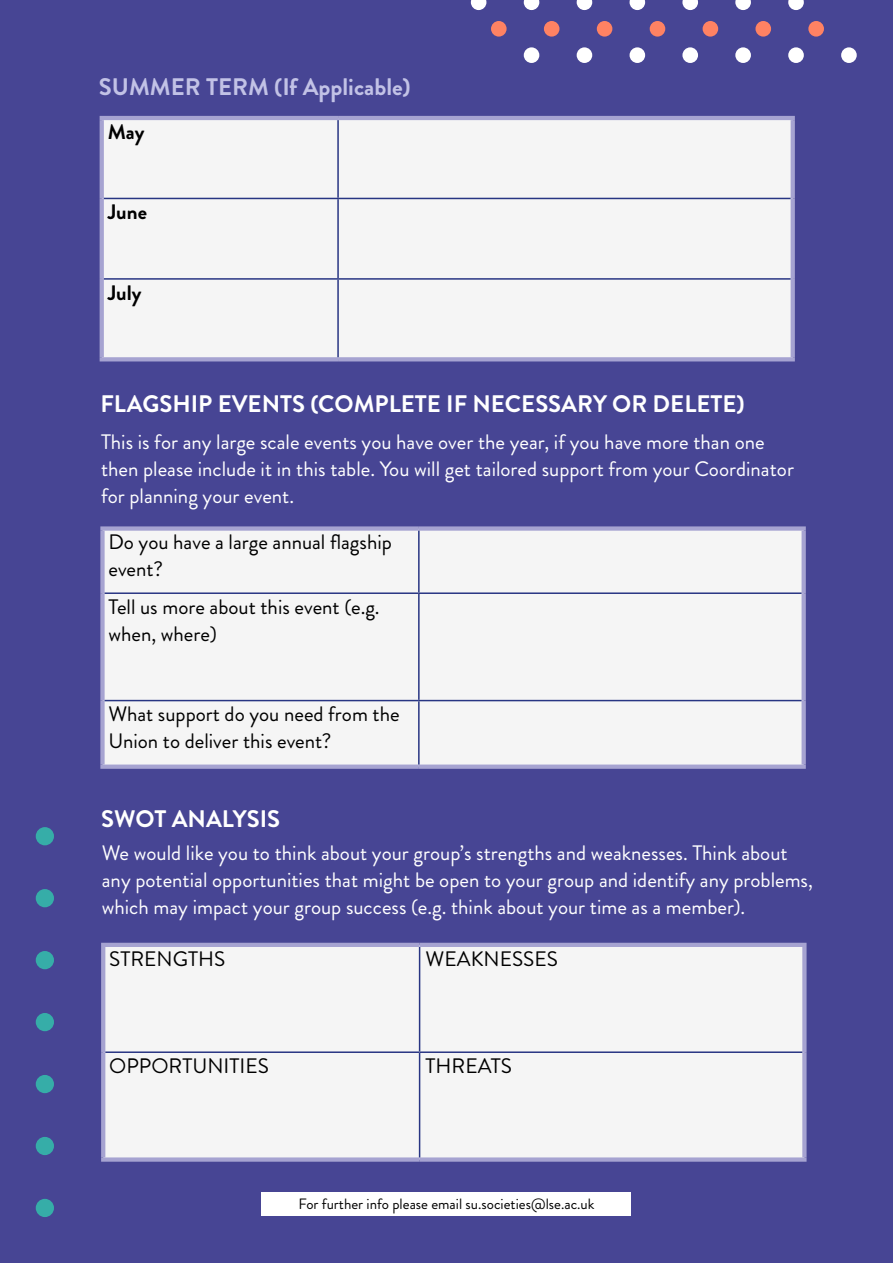
<style>
.page{position:relative;width:893px;height:1263px;background:#474594}
.page>*{position:absolute;margin:0;border:0;box-sizing:border-box;transform-origin:0 0}
.t1{font:700 23.85px "Brandon Grotesque";color:#fff}
.t2{font:700 23.85px "Brandon Grotesque";color:#c2c2e6}
.t3{font:20.85px/26.8px "Brandon Grotesque";color:#fff}
.t4{font:20.85px/26.8px "Brandon Grotesque";color:#000}
.t5{font:700 20.85px "Brandon Grotesque";color:#000}
.t6{font:15px "Brandon Grotesque";color:#000}
</style>
<div class="page">
<div style="left:262px;top:1192px;width:369px;height:24px;background:#fff"></div>
<div style="left:104px;top:120px;width:687px;height:237px;background:#f5f5f5"></div>
<hr style="left:100px;top:116px;width:238px;height:4px;background:#a6a3d1">
<hr style="left:100px;top:120px;width:4px;height:78px;background:#a6a3d1">
<hr style="left:338px;top:116px;width:457px;height:4px;background:#a6a3d1">
<hr style="left:791px;top:120px;width:4px;height:78px;background:#a6a3d1">
<hr style="left:100px;top:198px;width:4px;height:81px;background:#a6a3d1">
<hr style="left:791px;top:198px;width:4px;height:81px;background:#a6a3d1">
<hr style="left:100px;top:279px;width:4px;height:78px;background:#a6a3d1">
<hr style="left:791px;top:279px;width:4px;height:78px;background:#a6a3d1">
<svg style="left:100px;top:357px;width:238px;height:4px"></svg>
<svg style="left:338px;top:357px;width:457px;height:4px;background:#aaa7d2"></svg>
<hr style="left:337px;top:120px;width:2px;height:78px;background:#283583">
<hr style="left:104px;top:198px;width:234px;height:1px;background:#283583">
<hr style="left:338px;top:198px;width:453px;height:1px;background:#283583">
<hr style="left:337px;top:199px;width:2px;height:79px;background:#283583">
<hr style="left:104px;top:278px;width:234px;height:2px;background:#283583">
<hr style="left:338px;top:278px;width:453px;height:2px;background:#283583">
<hr style="left:337px;top:280px;width:2px;height:77px;background:#283583">
<div style="left:105px;top:531px;width:696px;height:233px;background:#f5f5f5"></div>
<div style="left:100px;top:526px;width:319px;height:5px;background:#a6a3d1"></div>
<div style="left:100px;top:531px;width:5px;height:62px;background:#a6a3d1"></div>
<div style="left:419px;top:526px;width:387px;height:5px;background:#a6a3d1"></div>
<div style="left:801px;top:531px;width:5px;height:62px;background:#a6a3d1"></div>
<div style="left:100px;top:593px;width:5px;height:107px;background:#a6a3d1"></div>
<div style="left:801px;top:593px;width:5px;height:107px;background:#a6a3d1"></div>
<div style="left:100px;top:700px;width:5px;height:64px;background:#a6a3d1"></div>
<div style="left:801px;top:700px;width:5px;height:64px;background:#a6a3d1"></div>
<div style="left:100px;top:764px;width:319px;height:5px;background:#a6a3d1"></div>
<div style="left:419px;top:764px;width:387px;height:5px;background:#a6a3d1"></div>
<hr style="left:418px;top:531px;width:2px;height:61px;background:#283583">
<hr style="left:105px;top:592px;width:314px;height:2px;background:#283583">
<hr style="left:419px;top:592px;width:382px;height:2px;background:#283583">
<hr style="left:418px;top:594px;width:2px;height:106px;background:#283583">
<hr style="left:105px;top:700px;width:314px;height:1px;background:#283583">
<hr style="left:419px;top:700px;width:382px;height:1px;background:#283583">
<hr style="left:418px;top:701px;width:2px;height:63px;background:#283583">
<div style="left:36px;top:827px;width:18px;height:18px;background:#36ada8;border-radius:50%"></div>
<div style="left:36px;top:889px;width:18px;height:18px;background:#36ada8;border-radius:50%"></div>
<div style="left:36px;top:951px;width:18px;height:18px;background:#36ada8;border-radius:50%"></div>
<div style="left:36px;top:1013px;width:18px;height:18px;background:#36ada8;border-radius:50%"></div>
<div style="left:36px;top:1075px;width:18px;height:18px;background:#36ada8;border-radius:50%"></div>
<div style="left:36px;top:1137px;width:18px;height:18px;background:#36ada8;border-radius:50%"></div>
<div style="left:36px;top:1199px;width:18px;height:18px;background:#36ada8;border-radius:50%"></div>
<div style="left:105px;top:947px;width:697px;height:210px;background:#f5f5f5"></div>
<hr style="left:101px;top:943px;width:319px;height:4px;background:#a6a3d1">
<hr style="left:101px;top:947px;width:4px;height:105px;background:#a6a3d1">
<hr style="left:420px;top:943px;width:386px;height:4px;background:#a6a3d1">
<svg style="left:802px;top:947px;width:4px;height:105px"></svg>
<hr style="left:101px;top:1052px;width:4px;height:105px;background:#a6a3d1">
<svg style="left:802px;top:1052px;width:4px;height:105px"></svg>
<div style="left:101px;top:1157px;width:319px;height:5px;background:#a6a3d1"></div>
<div style="left:420px;top:1157px;width:386px;height:5px;background:#a6a3d1"></div>
<hr style="left:419px;top:947px;width:1px;height:104px;background:#283583">
<hr style="left:105px;top:1051px;width:315px;height:2px;background:#283583">
<hr style="left:420px;top:1051px;width:382px;height:2px;background:#283583">
<hr style="left:419px;top:1053px;width:1px;height:104px;background:#283583">
<div style="left:841px;top:47px;width:16px;height:16px;background:#fff;border-radius:50%"></div>
<div style="left:788px;top:47px;width:16px;height:16px;background:#fff;border-radius:50%"></div>
<div style="left:735px;top:47px;width:16px;height:16px;background:#fff;border-radius:50%"></div>
<div style="left:682px;top:47px;width:16px;height:16px;background:#fff;border-radius:50%"></div>
<div style="left:630px;top:47px;width:15px;height:16px;background:#fff;border-radius:50%"></div>
<div style="left:577px;top:47px;width:15px;height:16px;background:#fff;border-radius:50%"></div>
<div style="left:524px;top:47px;width:15px;height:16px;background:#fff;border-radius:50%"></div>
<svg style="left:788px;top:0;width:16px;height:10px"></svg>
<svg style="left:735px;top:0;width:16px;height:10px"></svg>
<svg style="left:682px;top:0;width:16px;height:10px"></svg>
<svg style="left:630px;top:0;width:15px;height:10px"></svg>
<svg style="left:577px;top:0;width:15px;height:10px"></svg>
<svg style="left:524px;top:0;width:15px;height:10px"></svg>
<svg style="left:471px;top:0;width:15px;height:10px"></svg>
<div style="left:808px;top:21px;width:16px;height:16px;background:#ff8263;border-radius:50%"></div>
<div style="left:755px;top:21px;width:16px;height:16px;background:#ff8263;border-radius:50%"></div>
<div style="left:703px;top:21px;width:15px;height:16px;background:#ff8263;border-radius:50%"></div>
<div style="left:650px;top:21px;width:15px;height:16px;background:#ff8263;border-radius:50%"></div>
<div style="left:597px;top:21px;width:15px;height:16px;background:#ff8263;border-radius:50%"></div>
<div style="left:544px;top:21px;width:15px;height:16px;background:#ff8263;border-radius:50%"></div>
<div style="left:491px;top:21px;width:16px;height:16px;background:#ff8263;border-radius:50%"></div>
<p class="t2" style="left:99px;top:70px;width:313px">SUMMER TERM (If Applicable)</p>
<p class="t5" style="left:108px;top:117px;width:38px">May</p>
<p class="t5" style="left:108px;top:197px;width:41px">June</p>
<p class="t5" style="left:108px;top:278px;width:35px">July</p>
<p class="t1" style="left:100px;top:387px;width:646px">FLAGSHIP EVENTS (COMPLETE IF NECESSARY OR DELETE)</p>
<p class="t3" style="left:101px;top:428px;width:694px">This is for any large scale events you have over the year, if you have more than one then please include it in this table. You will get tailored support from your Coordinator for planning your event.</p>
<p class="t4" style="left:108px;top:529px;width:285px">Do you have a large annual flagship event?</p>
<p class="t4" style="left:108px;top:594px;width:273px">Tell us more about this event (e.g. when, where)</p>
<p class="t4" style="left:108px;top:701px;width:293px">What support do you need from the<br>Union to deliver this event?</p>
<p class="t1" style="left:101px;top:802px;width:180px">SWOT ANALYSIS</p>
<p class="t3" style="left:102px;top:839px;width:713px">We would like you to think about your group’s strengths and weaknesses. Think about any potential opportunities that might be open to your group and identify any problems, which may impact your group success (e.g. think about your time as a member).</p>
<p class="t4" style="left:109px;top:945px;width:118px">STRENGTHS</p>
<p class="t4" style="left:426px;top:945px;width:134px">WEAKNESSES</p>
<p class="t4" style="left:109px;top:1052px;width:161px">OPPORTUNITIES</p>
<p class="t4" style="left:426px;top:1052px;width:88px">THREATS</p>
<p class="t6" style="left:298px;top:1193px;width:298px">For further info please email su.societies@lse.ac.uk</p>
</div>
